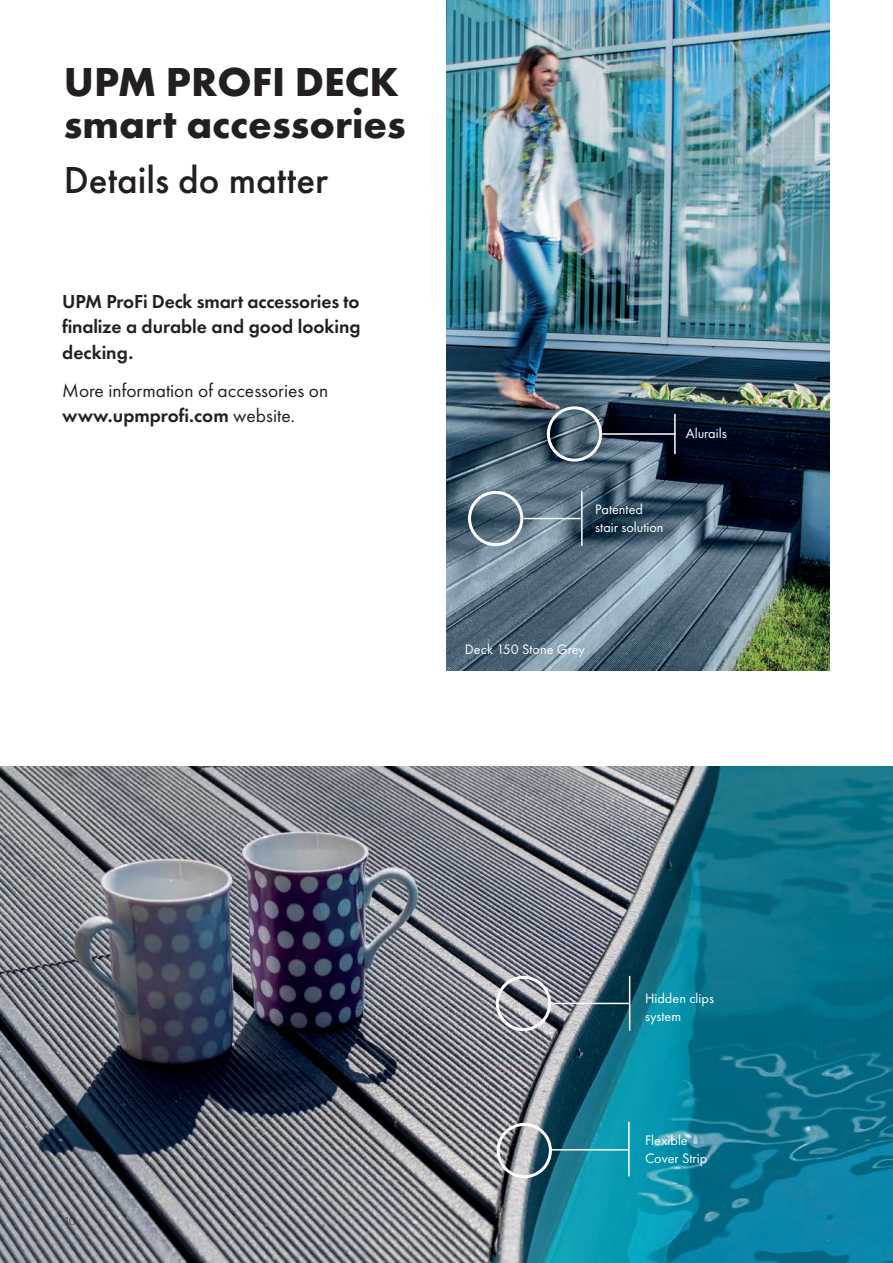
<style>
.page{position:relative;width:893px;height:1263px;background:#fff}
.page>*{position:absolute;margin:0;border:0;box-sizing:border-box;transform-origin:0 0}
.t1{font:700 42px/42px "Futura PT";color:#231f20}
.t2{font:500 39px "Futura PT";color:#231f20}
.t3{font:600 19.5px/25.5px "Futura PT";color:#231f20;text-align:justify}
.t4{font:19.5px/25.5px "Futura PT";color:#231f20}
.t5{font:14.25px/18px "Futura PT";color:#fff}
.t6{font:300 12px "Futura PT";color:#231f20}
.s1{font-weight:600}
</style>
<div class="page">
<img style="left:0;top:766px;width:893px;height:497px">
<img style="left:447px;top:0;width:382px;height:670px">
<div style="left:496px;top:976px;width:55px;height:55px;border:3px solid #fff;border-radius:50%"></div>
<div style="left:497px;top:1123px;width:55px;height:55px;border:3px solid #fff;border-radius:50%"></div>
<div style="left:468px;top:491px;width:55px;height:55px;border:3px solid #fff;border-radius:50%"></div>
<div style="left:547px;top:406px;width:55px;height:56px;border:3px solid #fff;border-radius:50%"></div>
<hr style="left:550px;top:1003px;width:79px;height:1px;background:#fff">
<hr style="left:550px;top:1149px;width:79px;height:1px;background:#fff">
<hr style="left:523px;top:518px;width:58px;height:1px;background:#fff">
<hr style="left:602px;top:433px;width:74px;height:2px;background:#fff">
<hr style="left:629px;top:976px;width:1px;height:55px;background:#fff">
<hr style="left:628px;top:1122px;width:2px;height:54px;background:#fff">
<hr style="left:581px;top:491px;width:2px;height:55px;background:#fff">
<hr style="left:674px;top:414px;width:2px;height:40px;background:#fff">
<h1 class="t1" style="left:64px;top:60px;width:344px">UPM PROFI DECK smart accessories</h1>
<h2 class="t2" style="left:64px;top:157px;width:266px">Details do matter</h2>
<h3 class="t3" style="left:62px;top:288px;width:300px">UPM ProFi Deck smart accessories to finalize a durable and good looking decking.</h3>
<h3 class="t4" style="left:62px;top:378px;width:268px">More information of accessories on <span class="s1">www.upmprofi.com</span> website.</h3>
<p class="t5" style="left:686px;top:424px;width:42px">Alurails</p>
<p class="t5" style="left:595px;top:501px;width:70px">Patented stair solution</p>
<p class="t5" style="left:465px;top:640px;width:122px">Deck 150 Stone Grey</p>
<p class="t6" style="left:64px;top:1214px;width:13px">10</p>
<p class="t5" style="left:645px;top:989px;width:70px">Hidden clips system</p>
<p class="t5" style="left:645px;top:1131px;width:64px">Flexible<br>Cover Strip</p>
</div>
